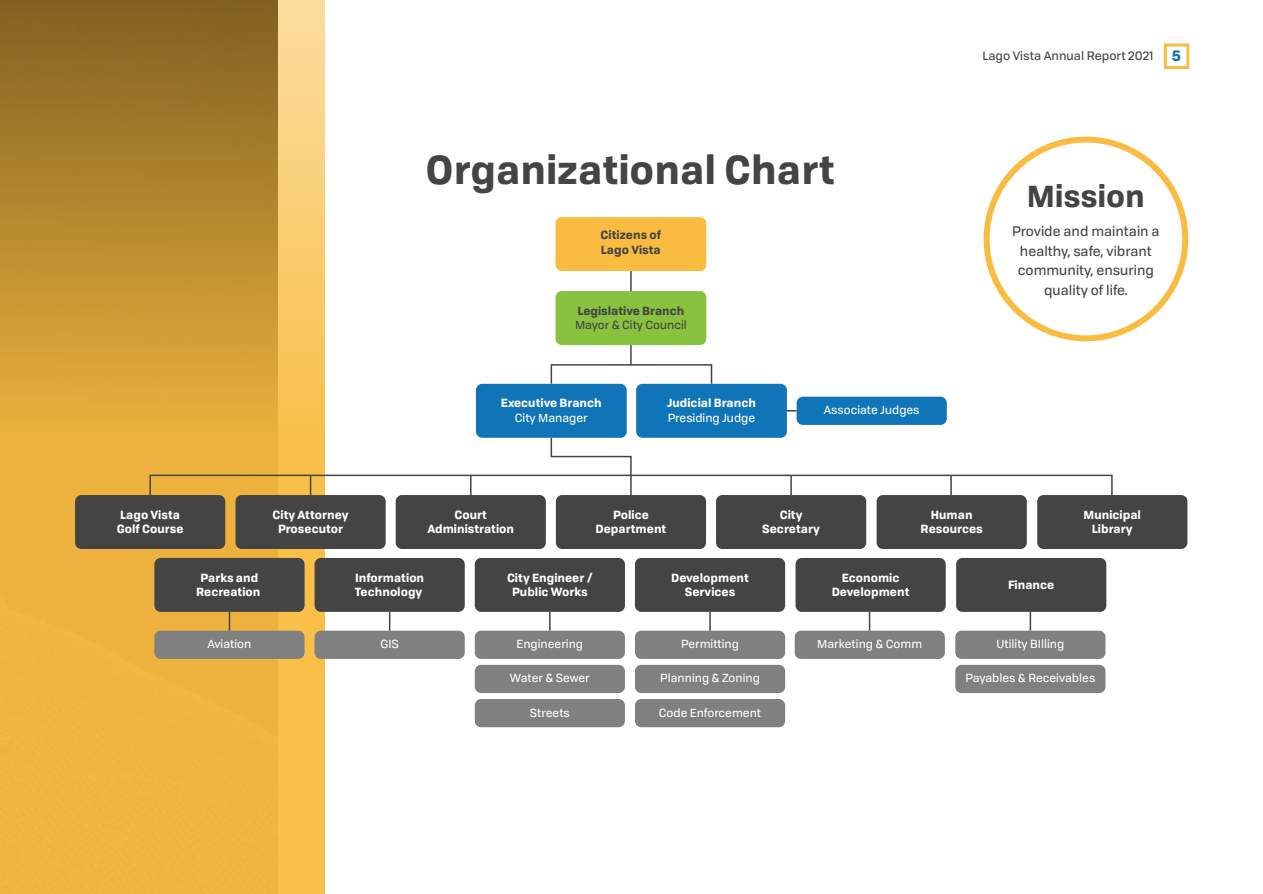
<style>
.page{position:relative;width:1263px;height:894px;background:#fff}
.page>*{position:absolute;margin:0;border:0;box-sizing:border-box;transform-origin:0 0}
.t1{font:700 39px "Tofino";color:#444}
.t2{font:700 30px "Tofino";color:#444}
.t3{font:13.5px/19.5px "Tofino";color:#444;text-align:center}
.t4{font:12px "Tofino";color:#444}
.t5{font:700 11.55px/14.1px "Tofino";color:#fff;text-align:center}
.t6{font:11.55px "Tofino";color:#fff}
.t7{font:700 11.55px/14.1px "Tofino";color:#444}
.t8{font:11.55px "Tofino";color:#444}
.s1{font-weight:700;font-size:15px;color:#0f75b8}
</style>
<div class="page">
<div style="left:1163px;top:43px;width:26px;height:26px;border:3px solid #f9bc40"></div>
<svg style="left:0;top:0;width:325px;height:893px;background:#d09c36"></svg>
<svg style="left:983px;top:136px;width:205px;height:205px"></svg>
<div style="left:149px;top:474px;width:963px;height:23px;border:2px solid #444"></div>
<svg style="left:310px;top:475px;width:1px;height:20px"></svg>
<svg style="left:470px;top:475px;width:1px;height:20px"></svg>
<hr style="left:790px;top:475px;width:2px;height:20px;background:#444">
<svg style="left:950px;top:475px;width:1px;height:20px"></svg>
<hr style="left:630px;top:244px;width:1px;height:121px;background:#444">
<div style="left:550px;top:364px;width:162px;height:20px;border:2px solid #444"></div>
<svg style="left:550px;top:436px;width:82px;height:59px"></svg>
<div style="left:235px;top:495px;width:151px;height:53px;background:#444;border-radius:6px"></div>
<div style="left:75px;top:495px;width:150px;height:53px;background:#444;border-radius:6px"></div>
<div style="left:154px;top:557px;width:150px;height:54px;background:#444;border-radius:6px"></div>
<div style="left:314px;top:557px;width:151px;height:54px;background:#444;border-radius:6px"></div>
<div style="left:475px;top:557px;width:150px;height:54px;background:#444;border-radius:6px"></div>
<div style="left:635px;top:557px;width:150px;height:54px;background:#444;border-radius:6px"></div>
<div style="left:795px;top:557px;width:150px;height:54px;background:#444;border-radius:6px"></div>
<div style="left:956px;top:557px;width:150px;height:54px;background:#444;border-radius:6px"></div>
<div style="left:1037px;top:495px;width:150px;height:53px;background:#444;border-radius:6px"></div>
<div style="left:396px;top:495px;width:150px;height:53px;background:#444;border-radius:6px"></div>
<div style="left:556px;top:495px;width:150px;height:53px;background:#444;border-radius:6px"></div>
<div style="left:716px;top:495px;width:150px;height:53px;background:#444;border-radius:6px"></div>
<div style="left:876px;top:495px;width:150px;height:53px;background:#444;border-radius:6px"></div>
<div style="left:796px;top:396px;width:150px;height:29px;background:#0f75b8;border-radius:6px"></div>
<div style="left:154px;top:630px;width:150px;height:28px;background:#808080;border-radius:6px"></div>
<div style="left:555px;top:291px;width:151px;height:54px;background:#88c23e;border-radius:6px"></div>
<div style="left:555px;top:217px;width:151px;height:54px;background:#f9bc40;border-radius:6px"></div>
<div style="left:476px;top:383px;width:150px;height:54px;background:#0f75b8;border-radius:6px"></div>
<div style="left:636px;top:383px;width:151px;height:54px;background:#0f75b8;border-radius:6px"></div>
<svg style="left:229px;top:611px;width:1px;height:19px"></svg>
<div style="left:314px;top:630px;width:151px;height:28px;background:#808080;border-radius:6px"></div>
<div style="left:475px;top:630px;width:150px;height:28px;background:#808080;border-radius:6px"></div>
<svg style="left:389px;top:611px;width:1px;height:19px"></svg>
<svg style="left:549px;top:611px;width:1px;height:19px"></svg>
<div style="left:475px;top:664px;width:150px;height:28px;background:#808080;border-radius:6px"></div>
<div style="left:475px;top:698px;width:150px;height:29px;background:#808080;border-radius:6px"></div>
<div style="left:635px;top:630px;width:150px;height:28px;background:#808080;border-radius:6px"></div>
<svg style="left:709px;top:611px;width:2px;height:19px"></svg>
<div style="left:794px;top:630px;width:151px;height:28px;background:#808080;border-radius:6px"></div>
<svg style="left:868px;top:611px;width:2px;height:19px"></svg>
<div style="left:955px;top:630px;width:150px;height:28px;background:#808080;border-radius:6px"></div>
<div style="left:955px;top:664px;width:150px;height:28px;background:#808080;border-radius:6px"></div>
<svg style="left:1029px;top:611px;width:2px;height:19px"></svg>
<div style="left:635px;top:664px;width:150px;height:28px;background:#808080;border-radius:6px"></div>
<div style="left:635px;top:698px;width:150px;height:29px;background:#808080;border-radius:6px"></div>
<p class="t4" style="left:982px;top:47px;width:200px">Lago Vista Annual Report 2021 <span class="s1">5</span></p>
<h1 class="t1" style="left:425px;top:138px;width:411px">Organizational Chart</h1>
<p class="t7" style="left:600px;top:227px;width:62px">Citizens of<br>Lago Vista</p>
<p class="t7" style="left:577px;top:302px;width:109px">Legislative Branch</p>
<p class="t8" style="left:575px;top:316px;width:113px">Mayor &amp; City Council</p>
<p class="t5" style="left:501px;top:395px;width:102px">Executive Branch</p>
<p class="t6" style="left:515px;top:408px;width:75px">City Manager</p>
<p class="t5" style="left:667px;top:395px;width:91px">Judicial Branch</p>
<p class="t6" style="left:668px;top:408px;width:89px">Presiding Judge</p>
<p class="t6" style="left:824px;top:401px;width:97px">Associate Judges</p>
<h2 class="t2" style="left:1027px;top:171px;width:120px">Mission</h2>
<p class="t3" style="left:1012px;top:221px;width:149px">Provide and maintain a healthy, safe, vibrant community, ensuring quality of life.</p>
<p class="t5" style="left:117px;top:506px;width:68px">Lago Vista<br>Golf Course</p>
<p class="t5" style="left:273px;top:506px;width:77px">City Attorney<br>Prosecutor</p>
<p class="t5" style="left:427px;top:506px;width:88px">Court<br>Administration</p>
<p class="t5" style="left:595px;top:506px;width:72px">Police<br>Department</p>
<p class="t5" style="left:762px;top:506px;width:59px">City<br>Secretary</p>
<p class="t5" style="left:920px;top:506px;width:64px">Human<br>Resources</p>
<p class="t5" style="left:196px;top:569px;width:66px">Parks and<br>Recreation</p>
<p class="t5" style="left:355px;top:569px;width:71px;text-align:left">Information<br>Technology</p>
<p class="t5" style="left:507px;top:569px;width:87px">City Engineer /<br>Public Works</p>
<p class="t5" style="left:671px;top:569px;width:79px">Development<br>Services</p>
<p class="t5" style="left:831px;top:569px;width:79px">Economic<br>Development</p>
<p class="t5" style="left:1008px;top:576px;width:48px">Finance</p>
<p class="t5" style="left:1083px;top:506px;width:59px">Municipal<br>Library</p>
<p class="t6" style="left:208px;top:635px;width:45px">Aviation</p>
<p class="t6" style="left:380px;top:635px;width:20px">GIS</p>
<p class="t6" style="left:516px;top:635px;width:68px">Engineering</p>
<p class="t6" style="left:510px;top:669px;width:81px">Water &amp; Sewer</p>
<p class="t6" style="left:530px;top:703px;width:41px">Streets</p>
<p class="t6" style="left:681px;top:635px;width:59px">Permitting</p>
<p class="t6" style="left:817px;top:635px;width:107px">Marketing &amp; Comm</p>
<p class="t6" style="left:996px;top:635px;width:69px">Utility BIlling</p>
<p class="t6" style="left:660px;top:669px;width:101px">Planning &amp; Zoning</p>
<p class="t6" style="left:965px;top:669px;width:131px">Payables &amp; Receivables</p>
<p class="t6" style="left:659px;top:703px;width:104px">Code Enforcement</p>
</div>
